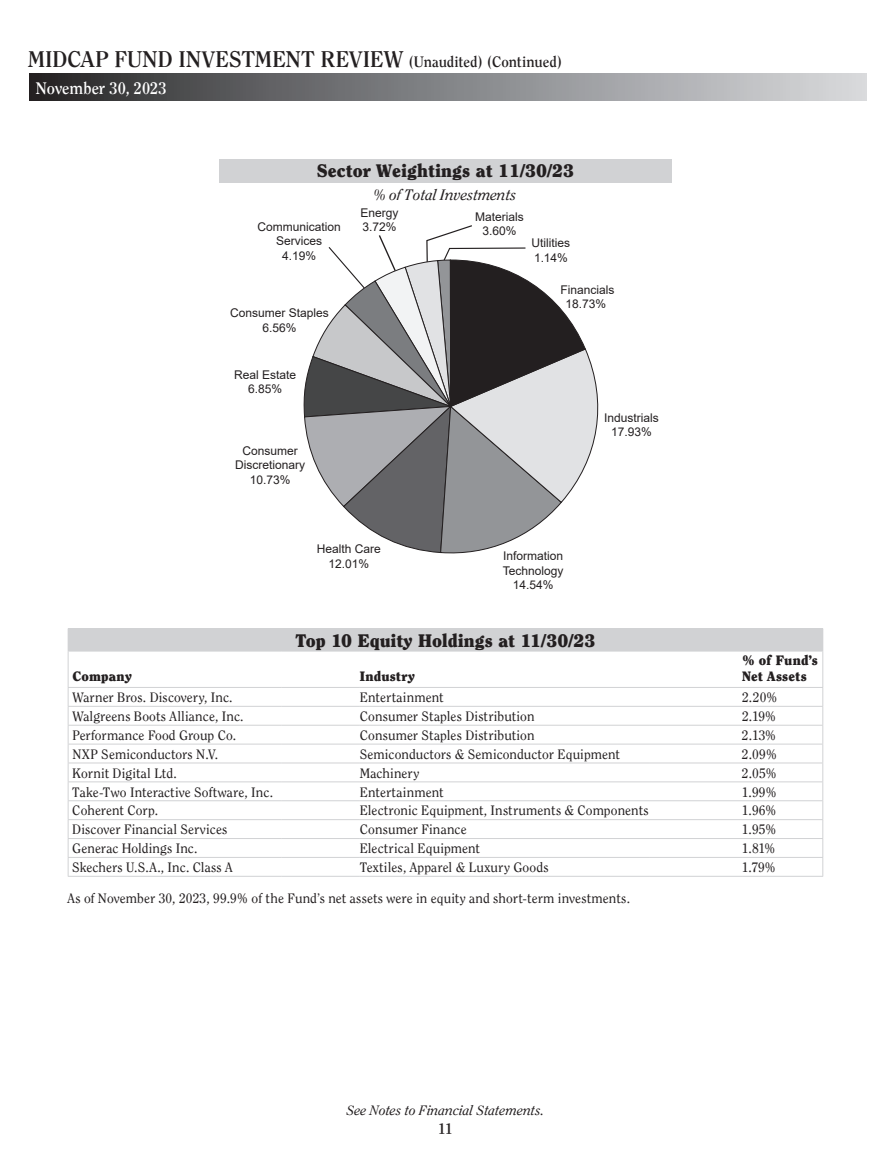
<style>
.page{position:relative;width:891px;height:1161px;background:#fff}
.page>*{position:absolute;margin:0;border:0;box-sizing:border-box;transform-origin:0 0}
.t1{font:700 22.5px "Clearface";letter-spacing:.005em;color:#231f20}
.t2{font:900 18px "Clearface";color:#231f20}
.t3{font:700 16.5px "Clearface";letter-spacing:-.005em;color:#fff}
.t4{font:italic 15px "Clearface";letter-spacing:.005em;color:#231f20}
.t5{font:700 15px "Clearface";color:#231f20}
.t6{font:13.5px "Clearface";letter-spacing:.005em;color:#231f20}
.t7{font:900 13.5px/16.2px "Clearface";letter-spacing:.01em;color:#231f20}
.t8{font:italic 13.5px "Clearface";letter-spacing:.005em;color:#231f20}
.t9{font:12px/14.4px "Arial";color:#231f20;text-align:center}
.s1{font-size:15px}
</style>
<div class="page">
<div style="left:30px;top:74px;width:837px;height:27px;background:linear-gradient(to right,#2a2a2b,#dbdde0)"></div>
<div style="left:219px;top:159px;width:453px;height:24px;background:#d1d2d4"></div>
<svg style="left:303px;top:225px;width:296px;height:329px"></svg>
<div style="left:68px;top:629px;width:755px;height:22px;background:#d1d2d4"></div>
<hr style="left:68px;top:628px;width:213px;height:1px;background:#d1d2d4">
<hr style="left:281px;top:628px;width:79px;height:1px;background:#d1d2d4">
<hr style="left:360px;top:628px;width:289px;height:1px;background:#d1d2d4">
<hr style="left:649px;top:628px;width:93px;height:1px;background:#d1d2d4">
<hr style="left:742px;top:628px;width:81px;height:1px;background:#d1d2d4">
<hr style="left:68px;top:651px;width:213px;height:1px;background:#d1d2d4">
<hr style="left:281px;top:651px;width:79px;height:1px;background:#d1d2d4">
<hr style="left:360px;top:651px;width:289px;height:1px;background:#d1d2d4">
<hr style="left:649px;top:651px;width:93px;height:1px;background:#d1d2d4">
<hr style="left:742px;top:651px;width:81px;height:1px;background:#d1d2d4">
<hr style="left:68px;top:687px;width:213px;height:1px;background:#d1d2d4">
<hr style="left:281px;top:687px;width:79px;height:1px;background:#d1d2d4">
<hr style="left:360px;top:687px;width:289px;height:1px;background:#d1d2d4">
<hr style="left:649px;top:687px;width:93px;height:1px;background:#d1d2d4">
<hr style="left:742px;top:687px;width:81px;height:1px;background:#d1d2d4">
<hr style="left:68px;top:706px;width:213px;height:1px;background:#d1d2d4">
<hr style="left:281px;top:706px;width:79px;height:1px;background:#d1d2d4">
<hr style="left:360px;top:706px;width:289px;height:1px;background:#d1d2d4">
<hr style="left:649px;top:706px;width:93px;height:1px;background:#d1d2d4">
<hr style="left:742px;top:706px;width:81px;height:1px;background:#d1d2d4">
<hr style="left:68px;top:725px;width:213px;height:1px;background:#d1d2d4">
<hr style="left:281px;top:725px;width:79px;height:1px;background:#d1d2d4">
<hr style="left:360px;top:725px;width:289px;height:1px;background:#d1d2d4">
<hr style="left:649px;top:725px;width:93px;height:1px;background:#d1d2d4">
<hr style="left:742px;top:725px;width:81px;height:1px;background:#d1d2d4">
<hr style="left:68px;top:744px;width:213px;height:1px;background:#d1d2d4">
<hr style="left:281px;top:744px;width:79px;height:1px;background:#d1d2d4">
<hr style="left:360px;top:744px;width:289px;height:1px;background:#d1d2d4">
<hr style="left:649px;top:744px;width:93px;height:1px;background:#d1d2d4">
<hr style="left:742px;top:744px;width:81px;height:1px;background:#d1d2d4">
<hr style="left:68px;top:763px;width:213px;height:1px;background:#d1d2d4">
<hr style="left:281px;top:763px;width:79px;height:1px;background:#d1d2d4">
<hr style="left:360px;top:763px;width:289px;height:1px;background:#d1d2d4">
<hr style="left:649px;top:763px;width:93px;height:1px;background:#d1d2d4">
<hr style="left:742px;top:763px;width:81px;height:1px;background:#d1d2d4">
<hr style="left:68px;top:782px;width:213px;height:1px;background:#d1d2d4">
<hr style="left:281px;top:782px;width:79px;height:1px;background:#d1d2d4">
<hr style="left:360px;top:782px;width:289px;height:1px;background:#d1d2d4">
<hr style="left:649px;top:782px;width:93px;height:1px;background:#d1d2d4">
<hr style="left:742px;top:782px;width:81px;height:1px;background:#d1d2d4">
<hr style="left:68px;top:800px;width:213px;height:1px;background:#d1d2d4">
<hr style="left:281px;top:800px;width:79px;height:1px;background:#d1d2d4">
<hr style="left:360px;top:800px;width:289px;height:1px;background:#d1d2d4">
<hr style="left:649px;top:800px;width:93px;height:1px;background:#d1d2d4">
<hr style="left:742px;top:800px;width:81px;height:1px;background:#d1d2d4">
<hr style="left:68px;top:819px;width:213px;height:1px;background:#d1d2d4">
<hr style="left:281px;top:819px;width:79px;height:1px;background:#d1d2d4">
<hr style="left:360px;top:819px;width:289px;height:1px;background:#d1d2d4">
<hr style="left:649px;top:819px;width:93px;height:1px;background:#d1d2d4">
<hr style="left:742px;top:819px;width:81px;height:1px;background:#d1d2d4">
<hr style="left:68px;top:838px;width:213px;height:1px;background:#d1d2d4">
<hr style="left:281px;top:838px;width:79px;height:1px;background:#d1d2d4">
<hr style="left:360px;top:838px;width:289px;height:1px;background:#d1d2d4">
<hr style="left:649px;top:838px;width:93px;height:1px;background:#d1d2d4">
<hr style="left:742px;top:838px;width:81px;height:1px;background:#d1d2d4">
<hr style="left:68px;top:857px;width:213px;height:1px;background:#d1d2d4">
<hr style="left:281px;top:857px;width:79px;height:1px;background:#d1d2d4">
<hr style="left:360px;top:857px;width:289px;height:1px;background:#d1d2d4">
<hr style="left:649px;top:857px;width:93px;height:1px;background:#d1d2d4">
<hr style="left:742px;top:857px;width:81px;height:1px;background:#d1d2d4">
<hr style="left:68px;top:876px;width:213px;height:1px;background:#d1d2d4">
<hr style="left:281px;top:876px;width:79px;height:1px;background:#d1d2d4">
<hr style="left:360px;top:876px;width:289px;height:1px;background:#d1d2d4">
<hr style="left:649px;top:876px;width:93px;height:1px;background:#d1d2d4">
<hr style="left:742px;top:876px;width:81px;height:1px;background:#d1d2d4">
<hr style="left:68px;top:651px;width:1px;height:36px;background:#d1d2d4">
<svg style="left:68px;top:688px;width:1px;height:188px"></svg>
<hr style="left:822px;top:651px;width:1px;height:36px;background:#d1d2d4">
<svg style="left:822px;top:688px;width:1px;height:188px"></svg>
<h1 class="t1" style="left:28px;top:45px;width:536px">MIDCAP FUND INVESTMENT REVIEW <span class="s1">(Unaudited) (Continued)</span></h1>
<p class="t3" style="left:36px;top:78px;width:132px">November 30, 2023</p>
<h2 class="t2" style="left:317px;top:160px;width:259px">Sector Weightings at 11/30/23</h2>
<p class="t4" style="left:374px;top:186px;width:144px">% of Total Investments</p>
<p class="t9" style="left:360px;top:205px;width:40px;text-align:left">Energy<br>3.72%</p>
<p class="t9" style="left:475px;top:209px;width:50px">Materials<br>3.60%</p>
<p class="t9" style="left:257px;top:220px;width:85px">Communication<br>Services<br>4.19%</p>
<p class="t9" style="left:532px;top:236px;width:40px;text-align:left">Utilities<br>1.14%</p>
<p class="t9" style="left:230px;top:306px;width:100px">Consumer Staples<br>6.56%</p>
<p class="t9" style="left:234px;top:367px;width:64px">Real Estate<br>6.85%</p>
<p class="t9" style="left:235px;top:444px;width:72px">Consumer<br>Discretionary<br>10.73%</p>
<p class="t9" style="left:317px;top:542px;width:66px">Health Care<br>12.01%</p>
<p class="t9" style="left:560px;top:282px;width:56px">Financials<br>18.73%</p>
<p class="t9" style="left:604px;top:410px;width:56px">Industrials<br>17.93%</p>
<p class="t9" style="left:503px;top:549px;width:62px">Information<br>Technology<br>14.54%</p>
<h2 class="t2" style="left:296px;top:629px;width:301px">Top 10 Equity Holdings at 11/30/23</h2>
<p class="t7" style="left:72px;top:668px;width:61px">Company</p>
<p class="t7" style="left:360px;top:668px;width:56px">Industry</p>
<p class="t7" style="left:742px;top:652px;width:77px">% of Fund’s<br>Net Assets</p>
<p class="t6" style="left:72px;top:689px;width:162px">Warner Bros. Discovery, Inc.</p>
<p class="t6" style="left:360px;top:689px;width:85px">Entertainment</p>
<p class="t6" style="left:742px;top:689px;width:37px">2.20%</p>
<p class="t6" style="left:72px;top:708px;width:173px">Walgreens Boots Alliance, Inc.</p>
<p class="t6" style="left:360px;top:708px;width:176px">Consumer Staples Distribution</p>
<p class="t6" style="left:742px;top:708px;width:36px">2.19%</p>
<p class="t6" style="left:72px;top:727px;width:165px">Performance Food Group Co.</p>
<p class="t6" style="left:360px;top:727px;width:176px">Consumer Staples Distribution</p>
<p class="t6" style="left:742px;top:727px;width:36px">2.13%</p>
<p class="t6" style="left:72px;top:746px;width:147px">NXP Semiconductors N.V.</p>
<p class="t6" style="left:360px;top:746px;width:262px">Semiconductors &amp; Semiconductor Equipment</p>
<p class="t6" style="left:742px;top:746px;width:37px">2.09%</p>
<p class="t6" style="left:72px;top:765px;width:106px">Kornit Digital Ltd.</p>
<p class="t6" style="left:360px;top:765px;width:61px">Machinery</p>
<p class="t6" style="left:742px;top:765px;width:37px">2.05%</p>
<p class="t6" style="left:72px;top:784px;width:202px">Take-Two Interactive Software, Inc.</p>
<p class="t6" style="left:360px;top:784px;width:85px">Entertainment</p>
<p class="t6" style="left:742px;top:784px;width:37px">1.99%</p>
<p class="t6" style="left:72px;top:803px;width:87px">Coherent Corp.</p>
<p class="t6" style="left:360px;top:803px;width:291px">Electronic Equipment, Instruments &amp; Components</p>
<p class="t6" style="left:742px;top:803px;width:36px">1.96%</p>
<p class="t6" style="left:72px;top:822px;width:157px">Discover Financial Services</p>
<p class="t6" style="left:360px;top:822px;width:109px">Consumer Finance</p>
<p class="t6" style="left:742px;top:822px;width:36px">1.95%</p>
<p class="t6" style="left:72px;top:840px;width:127px">Generac Holdings Inc.</p>
<p class="t6" style="left:360px;top:840px;width:122px">Electrical Equipment</p>
<p class="t6" style="left:742px;top:840px;width:35px">1.81%</p>
<p class="t6" style="left:72px;top:859px;width:162px">Skechers U.S.A., Inc. Class A</p>
<p class="t6" style="left:360px;top:859px;width:190px">Textiles, Apparel &amp; Luxury Goods</p>
<p class="t6" style="left:742px;top:859px;width:36px">1.79%</p>
<p class="t6" style="left:67px;top:891px;width:564px">As of November 30, 2023, 99.9% of the Fund’s net assets were in equity and short-term investments.</p>
<p class="t8" style="left:347px;top:1102px;width:199px">See Notes to Financial Statements.</p>
<p class="t5" style="left:438px;top:1120px;width:16px">11</p>
</div>
